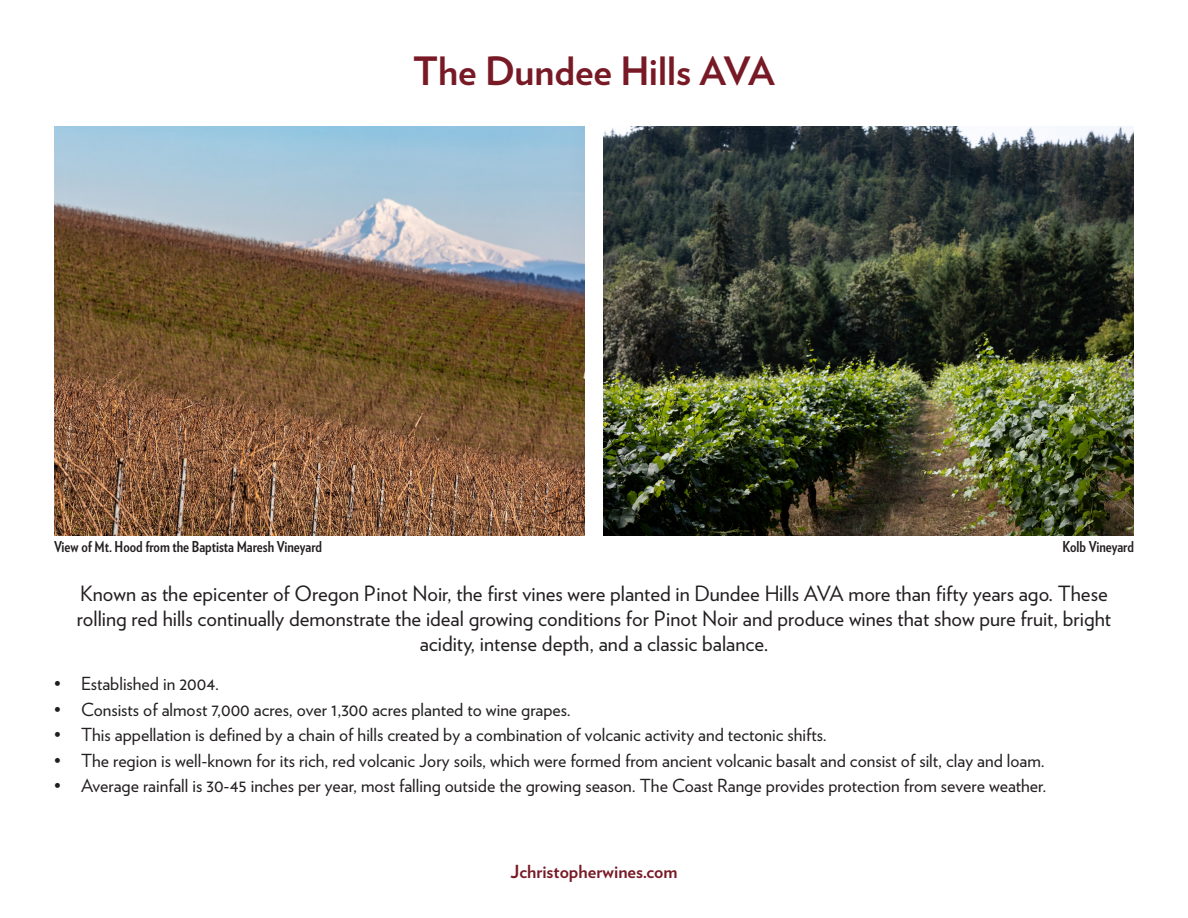
<style>
.page{position:relative;width:1188px;height:918px;background:#fff}
.page>*{position:absolute;margin:0;border:0;box-sizing:border-box;transform-origin:0 0}
.t1{font:700 39px "Verlag";color:#771a26}
.t2{font:21px/25.2px "Verlag";color:#231f20;text-align:center}
.t3{font:18px "Verlag";color:#231f20}
.t4{font:700 18px "Verlag";color:#771a26}
.t5{font:700 15px "Verlag Condensed";color:#231f20}
</style>
<div class="page">
<img style="left:54px;top:126px;width:530px;height:410px">
<img style="left:604px;top:126px;width:530px;height:410px">
<p class="t1" style="left:413px;top:40px;width:363px">The Dundee Hills AVA</p>
<p class="t5" style="left:54px;top:536px;width:270px">View of Mt. Hood from the Baptista Maresh Vineyard</p>
<p class="t5" style="left:1063px;top:536px;width:73px">Kolb Vineyard</p>
<p class="t2" style="left:77px;top:580px;width:1036px">Known as the epicenter of Oregon Pinot Noir, the first vines were planted in Dundee Hills AVA more than fifty years ago. These rolling red hills continually demonstrate the ideal growing conditions for Pinot Noir and produce wines that show pure fruit, bright acidity, intense depth, and a classic balance.</p>
<p class="t3" style="left:54px;top:671px;width:167px">• Established in 2004.</p>
<p class="t3" style="left:54px;top:696px;width:518px">• Consists of almost 7,000 acres, over 1,300 acres planted to wine grapes.</p>
<p class="t3" style="left:54px;top:722px;width:774px">• This appellation is defined by a chain of hills created by a combination of volcanic activity and tectonic shifts.</p>
<p class="t3" style="left:54px;top:747px;width:992px">• The region is well-known for its rich, red volcanic Jory soils, which were formed from ancient volcanic basalt and consist of silt, clay and loam.</p>
<p class="t3" style="left:54px;top:773px;width:994px">• Average rainfall is 30-45 inches per year, most falling outside the growing season. The Coast Range provides protection from severe weather.</p>
<p class="t4" style="left:510px;top:858px;width:169px">Jchristopherwines.com</p>
</div>
